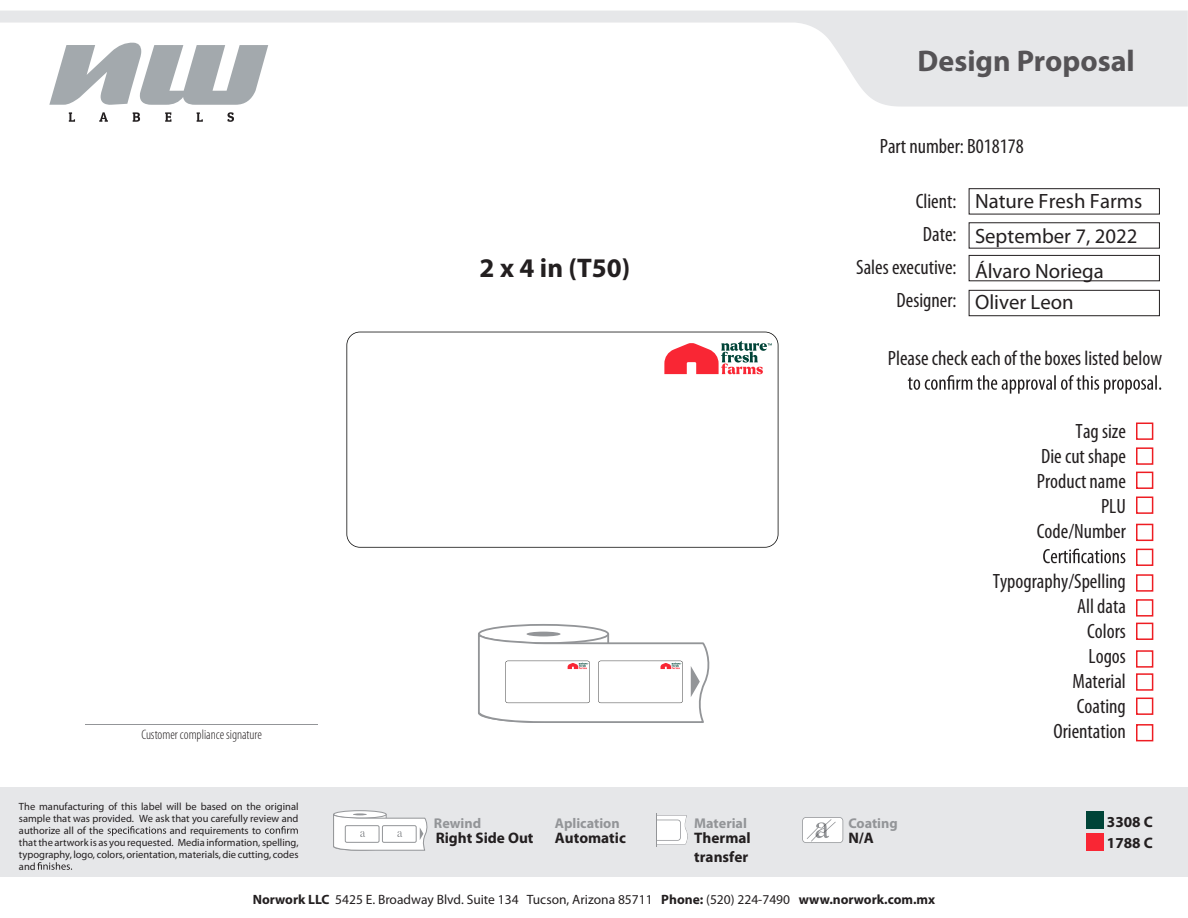
<style>
.page{position:relative;width:1188px;height:918px;background:#fff}
.page>*{position:absolute;margin:0;border:0;box-sizing:border-box;transform-origin:0 0}
.t1{font:700 30px "Myriad Pro";color:#555356}
.t2{font:700 27px "Myriad Pro";color:#231f20}
.t3{font:condensed 20.7px/24.9px "Myriad Pro";color:#231f20;text-align:right}
.t4{font:20.7px/34.7px "Myriad Pro";color:#231f20}
.t5{font:700 15.3px/18.3px "Myriad Pro";color:#231f20}
.t6{font:700 14.25px "Myriad Pro";color:#939598}
.t7{font:300 condensed 13.65px "Myriad Pro";color:#231f20}
.t8{font:13.5px "Myriad Pro";color:#231f20}
.t9{font:10.5px/12px "Myriad Pro";color:#231f20;text-align:justify}
.s1{font-weight:700}
</style>
<div class="page">
<div style="left:1px;top:787px;width:1187px;height:90px;background:#e6e7e9"></div>
<hr style="left:85px;top:724px;width:233px;height:1px;background:#939598">
<svg style="left:108px;top:826px;width:58px;height:10px"></svg>
<svg style="left:265px;top:826px;width:33px;height:8px"></svg>
<svg style="left:37px;top:862px;width:35px;height:8px"></svg>
<svg style="left:908px;top:375px;width:253px;height:19px"></svg>
<div style="left:969px;top:188px;width:191px;height:27px;border:1px solid #231f20"></div>
<div style="left:969px;top:222px;width:191px;height:27px;border:1px solid #231f20"></div>
<div style="left:969px;top:255px;width:191px;height:26px;border:1px solid #231f20"></div>
<div style="left:969px;top:290px;width:191px;height:26px;border:1px solid #231f20"></div>
<svg style="left:1043px;top:549px;width:82px;height:14px"></svg>
<div style="left:1136px;top:423px;width:17px;height:17px;border:2px solid #ee1d23"></div>
<div style="left:1136px;top:447px;width:17px;height:18px;border:2px solid #ee1d23"></div>
<div style="left:1136px;top:472px;width:17px;height:17px;border:2px solid #ee1d23"></div>
<div style="left:1136px;top:497px;width:17px;height:17px;border:2px solid #ee1d23"></div>
<div style="left:1136px;top:524px;width:17px;height:17px;border:2px solid #ee1d23"></div>
<div style="left:1136px;top:549px;width:17px;height:17px;border:2px solid #ee1d23"></div>
<div style="left:1136px;top:574px;width:17px;height:18px;border:2px solid #ee1d23"></div>
<div style="left:1136px;top:599px;width:17px;height:18px;border:2px solid #ee1d23"></div>
<div style="left:1136px;top:623px;width:17px;height:17px;border:2px solid #ee1d23"></div>
<div style="left:1136px;top:650px;width:17px;height:18px;border:2px solid #ee1d23"></div>
<div style="left:1136px;top:673px;width:17px;height:18px;border:2px solid #ee1d23"></div>
<div style="left:1136px;top:698px;width:17px;height:17px;border:2px solid #ee1d23"></div>
<div style="left:1136px;top:724px;width:17px;height:17px;border:2px solid #ee1d23"></div>
<svg style="left:69px;top:112px;width:6px;height:10px"></svg>
<svg style="left:99px;top:112px;width:9px;height:10px"></svg>
<svg style="left:133px;top:112px;width:7px;height:10px"></svg>
<svg style="left:165px;top:112px;width:6px;height:10px"></svg>
<svg style="left:197px;top:112px;width:6px;height:10px"></svg>
<svg style="left:227px;top:112px;width:7px;height:10px"></svg>
<svg style="left:0;top:11px;width:1188px;height:96px"></svg>
<hr style="left:656px;top:813px;width:1px;height:34px;background:#939598">
<svg style="left:657px;top:815px;width:31px;height:29px"></svg>
<svg style="left:802px;top:817px;width:41px;height:26px"></svg>
<div style="left:1086px;top:811px;width:17px;height:18px;background:#004438"></div>
<div style="left:1086px;top:833px;width:17px;height:17px;background:#f92634"></div>
<svg style="left:346px;top:332px;width:432px;height:216px"></svg>
<svg style="left:664px;top:341px;width:108px;height:33px"></svg>
<svg style="left:333px;top:810px;width:95px;height:41px"></svg>
<svg style="left:478px;top:624px;width:232px;height:99px"></svg>
<h1 class="t1" style="left:918px;top:42px;width:219px">Design Proposal</h1>
<h3 class="t7" style="left:141px;top:727px;width:122px">Customer compliance signature</h3>
<p class="t9" style="left:19px;top:800px;width:281px">The manufacturing of this label will be based on the original sample that was provided. We ask that you carefully review and authorize all of the</p>
<p class="t9" style="left:19px;top:824px;width:281px;text-align:left;text-indent:151px">and requirements to<br>that the artwork is as you requested. Media information, spelling, typography, logo, colors, orientation, materials, die cutting, codes and</p>
<h2 class="t2" style="left:480px;top:250px;width:152px">2 x 4 in (T50)</h2>
<h3 class="t6" style="left:434px;top:814px;width:49px">Rewind</h3>
<h3 class="t5" style="left:436px;top:829px;width:99px">Right Side Out</h3>
<h3 class="t6" style="left:555px;top:814px;width:66px">Aplication</h3>
<h3 class="t5" style="left:555px;top:829px;width:73px">Automatic</h3>
<h3 class="t6" style="left:694px;top:814px;width:54px">Material</h3>
<h3 class="t5" style="left:694px;top:829px;width:58px">Thermal transfer</h3>
<h3 class="t3" style="left:880px;top:133px;width:145px">Part number: B018178</h3>
<h3 class="t3" style="left:856px;top:185px;width:102px;line-height:32.8px">Client:<br>Date:<br>Sales executive:<br>Designer:</h3>
<h3 class="t4" style="left:975px;top:184px;width:169px">Nature Fresh Farms<br>September 7, 2022<br>Álvaro Noriega</h3>
<h3 class="t4" style="left:975px;top:285px;width:100px">Oliver Leon</h3>
<h3 class="t3" style="left:888px;top:345px;width:276px">Please check each of the boxes listed below</h3>
<h3 class="t6" style="left:848px;top:814px;width:51px">Coating</h3>
<h3 class="t5" style="left:848px;top:829px;width:27px">N/A</h3>
<h3 class="t3" style="left:1037px;top:419px;width:91px">Tag size<br>Die cut shape<br>Product name<br>PLU<br>Code/Number</h3>
<h3 class="t3" style="left:993px;top:569px;width:135px">Typography/Spelling<br>All data<br>Colors<br>Logos<br>Material<br>Coating<br>Orientation</h3>
<h3 class="t5" style="left:1107px;top:810px;width:48px;line-height:21.8px">3308 C<br>1788 C</h3>
<p class="t8" style="left:253px;top:891px;width:684px"><span class="s1">Norwork LLC</span> 5425 E. Broadway Blvd. Suite 134 Tucson, Arizona 85711 <span class="s1">Phone:</span> (520) 224-7490 <span class="s1">www.norwork.com.mx</span></p>
</div>
